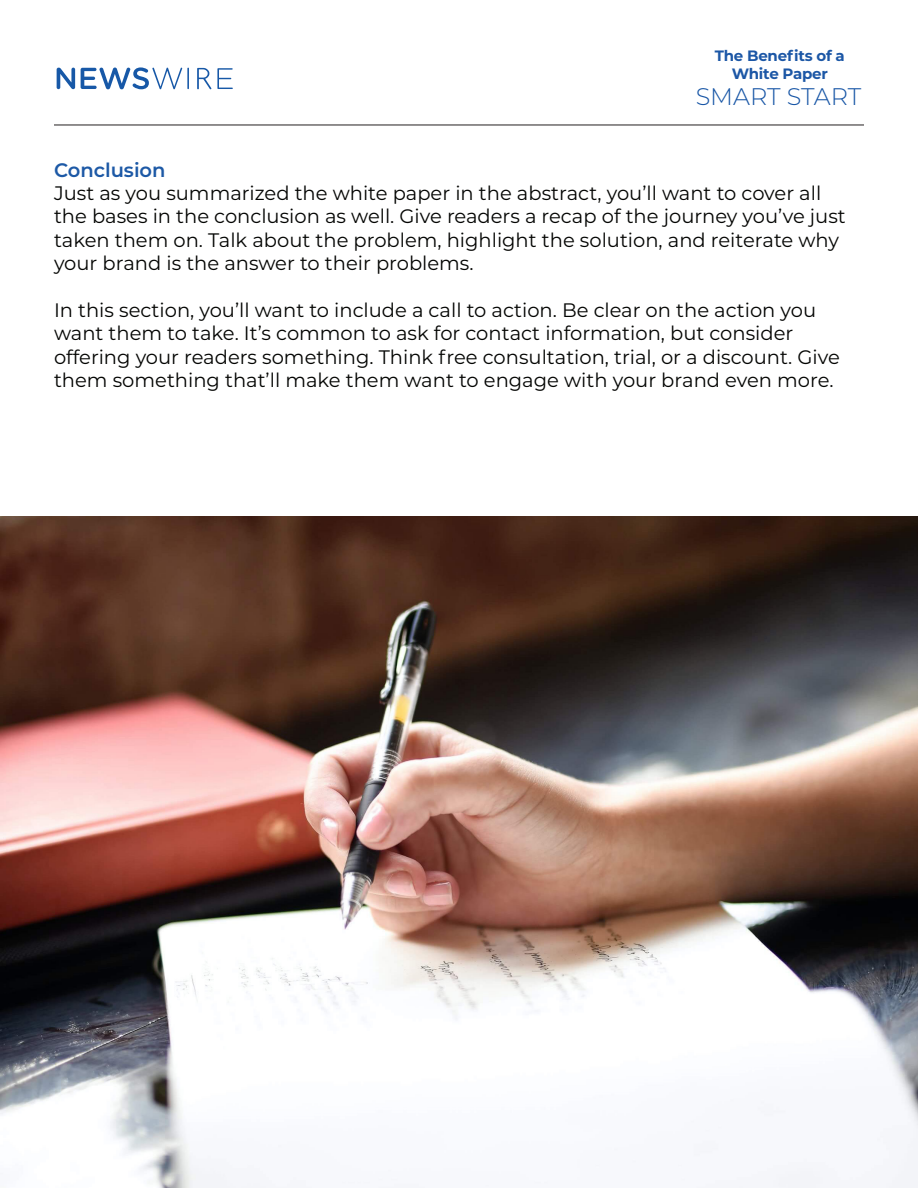
<style>
.page{position:relative;width:918px;height:1188px;background:#fff}
.page>*{position:absolute;margin:0;border:0;box-sizing:border-box;transform-origin:0 0}
.t1{font:300 24px "Montserrat";letter-spacing:-.005em;color:#1856a6}
.t2{font:19.5px/23.4px "Montserrat";color:#040503}
.t3{font:600 19.5px "Montserrat";color:#1d59a6}
.t4{font:700 15px/18px "Montserrat";letter-spacing:-.015em;color:#1c57a6;text-align:center}
</style>
<div class="page">
<svg style="left:57px;top:68px;width:18px;height:21px"></svg>
<svg style="left:81px;top:67px;width:101px;height:22px"></svg>
<hr style="left:187px;top:68px;width:2px;height:21px;background:#1758a7">
<svg style="left:217px;top:68px;width:16px;height:21px"></svg>
<svg style="left:197px;top:68px;width:14px;height:21px"></svg>
<hr style="left:54px;top:125px;width:810px;height:1px;background:#231f20">
<img style="left:0;top:516px;width:918px;height:672px">
<p class="t4" style="left:715px;top:46px;width:132px">The Benefits of a<br>White Paper</p>
<p class="t1" style="left:696px;top:80px;width:167px">SMART START</p>
<p class="t3" style="left:54px;top:156px;width:113px">Conclusion</p>
<p class="t2" style="left:54px;top:181px;width:793px">Just as you summarized the white paper in the abstract, you’ll want to cover all the bases in the conclusion as well. Give readers a recap of the journey you’ve just taken them on. Talk about the problem, highlight the solution, and reiterate why your brand is the answer to their problems.</p>
<p class="t2" style="left:54px;top:298px;width:787px">In this section, you’ll want to include a call to action. Be clear on the action you want them to take. It’s common to ask for contact information, but consider offering your readers something. Think free consultation, trial, or a discount. Give them something that’ll make them want to engage with your brand even more.</p>
</div>
